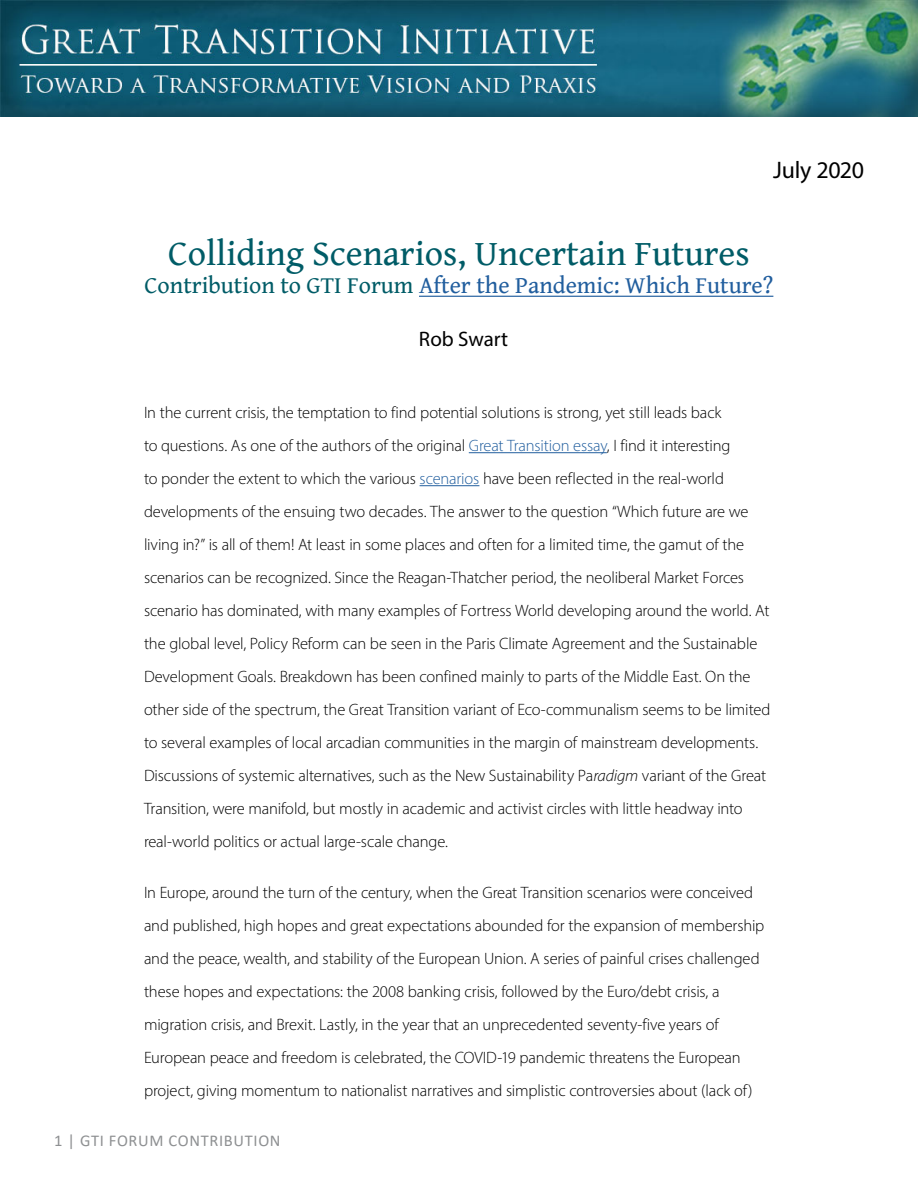
<style>
.page{position:relative;width:918px;height:1188px;background:#fff}
.page>*{position:absolute;margin:0;border:0;box-sizing:border-box;transform-origin:0 0}
.t1{font:36px "Gentium Book Basic";color:#005c67}
.t2{font:24px "Gentium Book Basic";color:#215e9e}
.t3{font:24px "Myriad Pro";letter-spacing:-.015em;color:#000}
.t4{font:21px "Myriad Pro";color:#000}
.t5{font:300 16.5px/33px "Myriad Pro";letter-spacing:-.01em;color:#000}
.t6{font:16.5px "Calibri";letter-spacing:.04em;color:#8e9092}
.s1{color:#005c67}
.s2{color:#215e9e}
.s3{font-style:italic}
</style>
<div class="page">
<img style="left:0;top:1px;width:918px;height:116px">
<hr style="left:419px;top:296px;width:354px;height:1px;background:#215e9e">
<hr style="left:469px;top:452px;width:138px;height:1px;background:#215e9e">
<hr style="left:420px;top:485px;width:59px;height:1px;background:#215e9e">
<h2 class="t3" style="left:773px;top:155px;width:92px">July 2020</h2>
<h1 class="t1" style="left:168px;top:226px;width:583px">Colliding Scenarios, Uncertain Futures</h1>
<h2 class="t2" style="left:145px;top:268px;width:630px"><span class="s1">Contribution to GTI Forum</span> After the Pandemic: Which Future?</h2>
<p class="t4" style="left:419px;top:326px;width:91px">Rob Swart</p>
<p class="t5" style="left:144px;top:396px;width:628px">In the current crisis, the temptation to find potential solutions is strong, yet still leads back<br>to questions. As one of the authors of the original <span class="s2">Great Transition essay</span>, I find it interesting<br>to ponder the extent to which the various <span class="s2">scenarios</span> have been reflected in the real-world developments of the ensuing two decades. The answer to the question “Which future are we living in?” is all of them! At least in some places and often for a limited time, the gamut of the scenarios can be recognized. Since the Reagan-Thatcher period, the neoliberal Market Forces scenario has dominated, with many examples of Fortress World developing around the world. At the global level, Policy Reform can be seen in the Paris Climate Agreement and the Sustainable Development Goals. Breakdown has been confined mainly to parts of the Middle East. On the other side of the spectrum, the Great Transition variant of Eco-communalism seems to be limited to several examples of local arcadian communities in the margin of mainstream developments.<br>Discussions of systemic alternatives, such as the New Sustainability Pa<span class="s3">radigm</span> variant of the Great Transition, were manifold, but mostly in academic and activist circles with little headway into real-world politics or actual large-scale change.</p>
<p class="t5" style="left:144px;top:876px;width:622px">In Europe, around the turn of the century, when the Great Transition scenarios were conceived and published, high hopes and great expectations abounded for the expansion of membership and the peace, wealth, and stability of the European Union. A series of painful crises challenged these hopes and expectations: the 2008 banking crisis, followed by the Euro/debt crisis, a migration crisis, and Brexit. Lastly, in the year that an unprecedented seventy-five years of European peace and freedom is celebrated, the COVID-19 pandemic threatens the European project, giving momentum to nationalist narratives and simplistic controversies about (lack of)</p>
<p class="t6" style="left:54px;top:1129px;width:228px">1 | GTI FORUM CONTRIBUTION</p>
</div>
